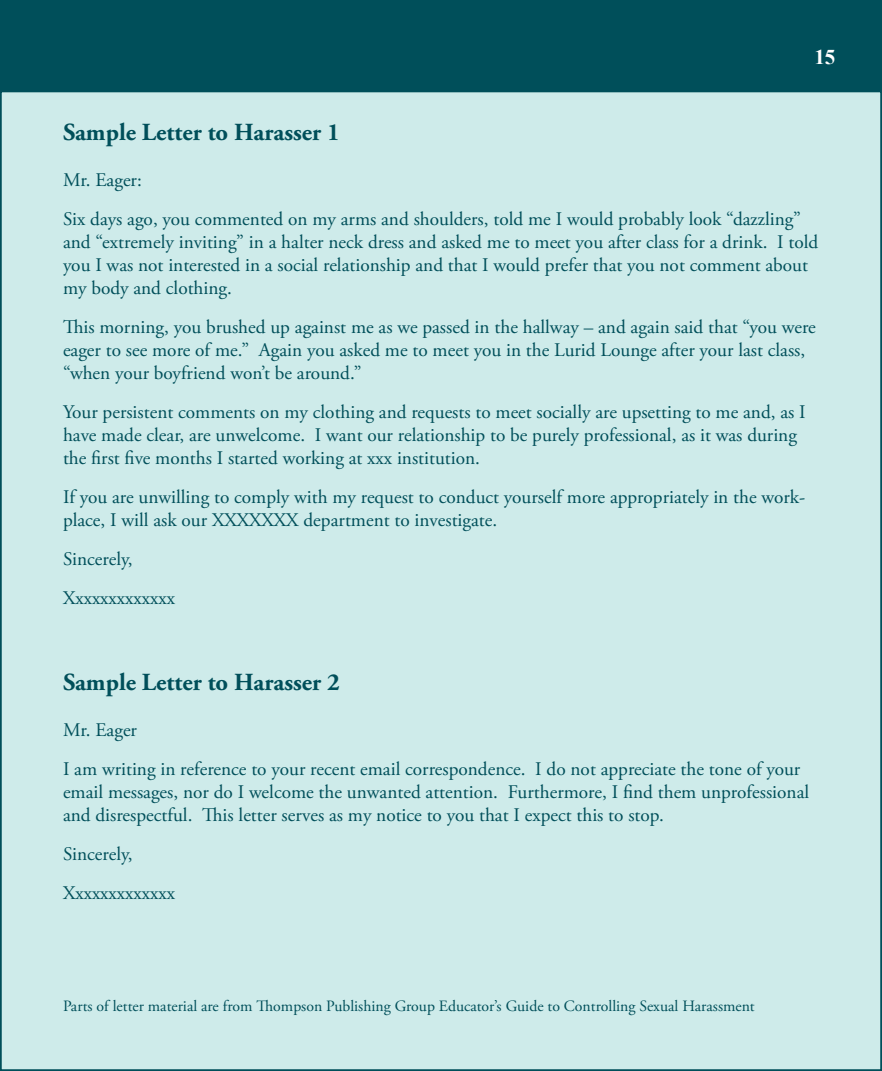
<style>
.page{position:relative;width:882px;height:1071px;background:#fff}
.page>*{position:absolute;margin:0;border:0;box-sizing:border-box;transform-origin:0 0}
.t1{font:700 24.5px "Adobe Garamond Pro";color:#004f5a}
.t2{font:700 21px "Times New Roman";color:#fff}
.t3{font:19.25px/23.1px "Adobe Garamond Pro";color:#004f5a}
.t4{font:15.75px "Adobe Garamond Pro";color:#004f5a}
</style>
<div class="page">
<div style="left:0;top:0;width:882px;height:92px;background:#004f5a"></div>
<div style="left:1px;top:91px;width:880px;height:979px;background:#ceebea"></div>
<p class="t2" style="left:814px;top:43px;width:22px">15</p>
<p class="t1" style="left:63px;top:118px;width:278px">Sample Letter to Harasser 1</p>
<p class="t3" style="left:63px;top:161px;width:739px;line-height:38.9px">Mr. Eager:<br>Six days ago, you commented on my arms and shoulders, told me I would probably look “dazzling”</p>
<p class="t3" style="left:63px;top:231px;width:757px">and “extremely inviting” in a halter neck dress and asked me to meet you after class for a drink. I told you I was not interested in a social relationship and that I would prefer that you not comment about my body and clothing.</p>
<p class="t3" style="left:63px;top:316px;width:754px">This morning, you brushed up against me as we passed in the hallway – and again said that “you were eager to see more of me.” Again you asked me to meet you in the Lurid Lounge after your last class, “when your boyfriend won’t be around.”</p>
<p class="t3" style="left:63px;top:401px;width:744px">Your persistent comments on my clothing and requests to meet socially are upsetting to me and, as I have made clear, are unwelcome. I want our relationship to be purely professional, as it was during the first five months I started working at xxx institution.</p>
<p class="t3" style="left:63px;top:486px;width:744px">If you are unwilling to comply with my request to conduct yourself more appropriately in the work&shy;place, I will ask our XXXXXXX department to investigate.</p>
<p class="t3" style="left:63px;top:540px;width:114px;line-height:38.9px">Sincerely,<br>Xxxxxxxxxxxxx</p>
<p class="t1" style="left:63px;top:668px;width:278px">Sample Letter to Harasser 2</p>
<p class="t3" style="left:63px;top:711px;width:739px;line-height:38.9px">Mr. Eager<br>I am writing in reference to your recent email correspondence. I do not appreciate the tone of your</p>
<p class="t3" style="left:63px;top:781px;width:748px">email messages, nor do I welcome the unwanted attention. Furthermore, I find them unprofessional and disrespectful. This letter serves as my notice to you that I expect this to stop.</p>
<p class="t3" style="left:63px;top:835px;width:114px;line-height:38.9px">Sincerely,<br>Xxxxxxxxxxxxx</p>
<p class="t4" style="left:63px;top:997px;width:693px">Parts of letter material are from Thompson Publishing Group Educator’s Guide to Controlling Sexual Harassment</p>
</div>
